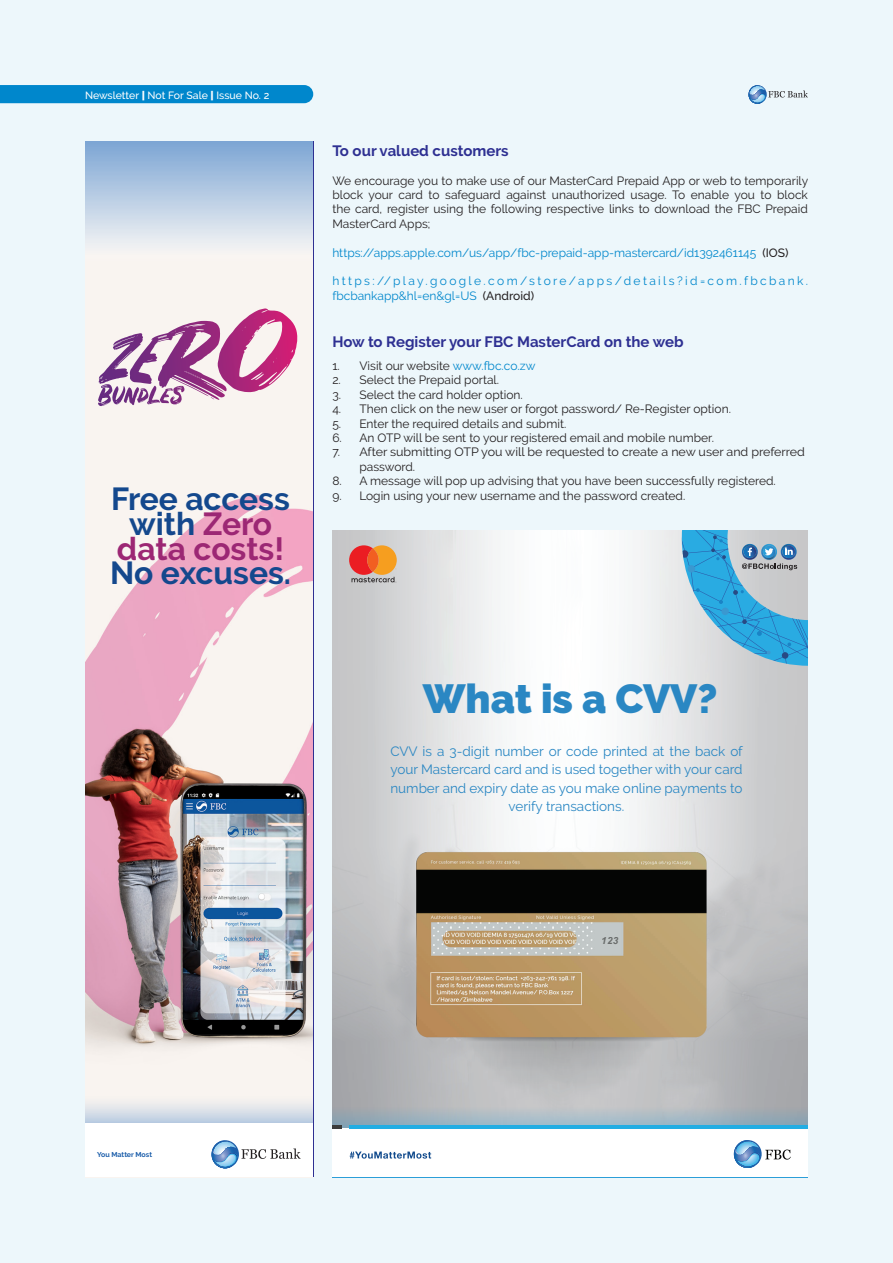
<style>
.page{position:relative;width:893px;height:1263px;background:#edf7fb}
.page>*{position:absolute;margin:0;border:0;box-sizing:border-box;transform-origin:0 0}
.t1{font:900 40.5px "Raleway";color:#2a87c3}
.t2{font:700 31.8px/24.6px "Raleway";color:#14488d;text-align:center}
.t3{font:700 15px "Raleway";color:#2e3092}
.t4{font:13.5px/18.3px "Raleway";color:#2a87c3;text-align:center}
.t5{font:12px/14.4px "Raleway";color:#231f20;text-align:justify}
.t6{font:12px/14.4px "Raleway";letter-spacing:.195em;color:#0087cc}
.t7{font:12px "Raleway";color:#0087cc}
.t8{font:500 10.5px "Raleway";color:#fff}
.t9{font:italic 700 9.9px "Arial";color:#1b1b19}
.t10{font:700 7.05px "Raleway";color:#1c5eaa}
.s1{font-weight:900}
.s2{color:#9c2774}
.s3{font-weight:500;color:#231f20}
.s4{color:#0087cc}
</style>
<div class="page">
<div style="left:0;top:85px;width:313px;height:18px;background:#0087cc"></div>
<svg style="left:748px;top:85px;width:60px;height:19px"></svg>
<img style="left:85px;top:455px;width:228px;height:568px">
<svg style="left:85px;top:1023px;width:228px;height:101px"></svg>
<svg style="left:85px;top:142px;width:228px;height:313px"></svg>
<div style="left:85px;top:1124px;width:228px;height:53px;background:#fff"></div>
<svg style="left:211px;top:1140px;width:90px;height:28px"></svg>
<svg style="left:98px;top:308px;width:200px;height:98px"></svg>
<img style="left:332px;top:530px;width:476px;height:568px">
<svg style="left:332px;top:1098px;width:476px;height:30px;background:#acb6bd"></svg>
<div style="left:332px;top:1128px;width:476px;height:49px;background:#fff"></div>
<hr style="left:350px;top:1125px;width:458px;height:3px;background:#21ade3">
<svg style="left:332px;top:1125px;width:10px;height:3px"></svg>
<svg style="left:734px;top:1140px;width:57px;height:28px"></svg>
<svg style="left:350px;top:1151px;width:81px;height:7px"></svg>
<svg style="left:682px;top:530px;width:126px;height:136px;background:#7eb8d5"></svg>
<svg style="left:349px;top:545px;width:48px;height:37px;background:#d97f5a"></svg>
<svg style="left:367px;top:548px;width:12px;height:24px"></svg>
<p class="t8" style="left:85px;top:89px;width:186px">Newsletter <span class="s1">|</span> Not For Sale <span class="s1">|</span> Issue No. 2</p>
<p class="t2" style="left:110px;top:487px;width:182px">Free access with <span class="s2">Zero data costs!<br></span>No excuses.</p>
<p class="t3" style="left:332px;top:142px;width:178px">To our valued customers</p>
<p class="t5" style="left:332px;top:173px;width:477px">We encourage you to make use of our MasterCard Prepaid App or web to temporarily block your card to safeguard against unauthorized usage. To enable you to block the card, register using the following respective links to download the FBC Prepaid MasterCard Apps;</p>
<p class="t7" style="left:332px;top:245px;width:458px">https://apps.apple.com/us/app/fbc-prepaid-app-mastercard/id1392461145 <span class="s3">(IOS)</span></p>
<p class="t6" style="left:332px;top:274px;width:477px">https://play.google.com/store/apps/details?id=com.fbcbank. fbcbankapp&amp;hl=en&amp;gl=US <span class="s3">(Android)</span></p>
<p class="t3" style="left:332px;top:333px;width:353px">How to Register your FBC MasterCard on the web</p>
<p class="t5" style="left:332px;top:359px;width:205px">1. Visit our website <span class="s4">www.fbc.co.zw</span></p>
<p class="t5" style="left:332px;top:373px;width:168px">2. Select the Prepaid portal.</p>
<p class="t5" style="left:332px;top:387px;width:192px">3. Select the card holder option.</p>
<p class="t5" style="left:332px;top:402px;width:400px">4. Then click on the new user or forgot password/ Re-Register option.</p>
<p class="t5" style="left:332px;top:416px;width:235px">5. Enter the required details and submit.</p>
<p class="t5" style="left:332px;top:431px;width:383px">6. An OTP will be sent to your registered email and mobile number.</p>
<p class="t5" style="left:359px;top:445px;width:447px;text-indent:-27px">7. After submitting OTP you will be requested to create a new user and preferred password.</p>
<p class="t5" style="left:332px;top:474px;width:445px">8. A message will pop up advising that you have been successfully registered.</p>
<p class="t5" style="left:332px;top:488px;width:354px">9. Login using your new username and the password created.</p>
<p class="t1" style="left:423px;top:675px;width:296px">What is a CVV?</p>
<p class="t4" style="left:390px;top:742px;width:354px">CVV is a 3-digit number or code printed at the back of your Mastercard card and is used together with your card number and expiry date as you make online payments to verify transactions.</p>
<p class="t9" style="left:602px;top:934px;width:18px">123</p>
<p class="t10" style="left:97px;top:1150px;width:56px">You Matter Most</p>
</div>
